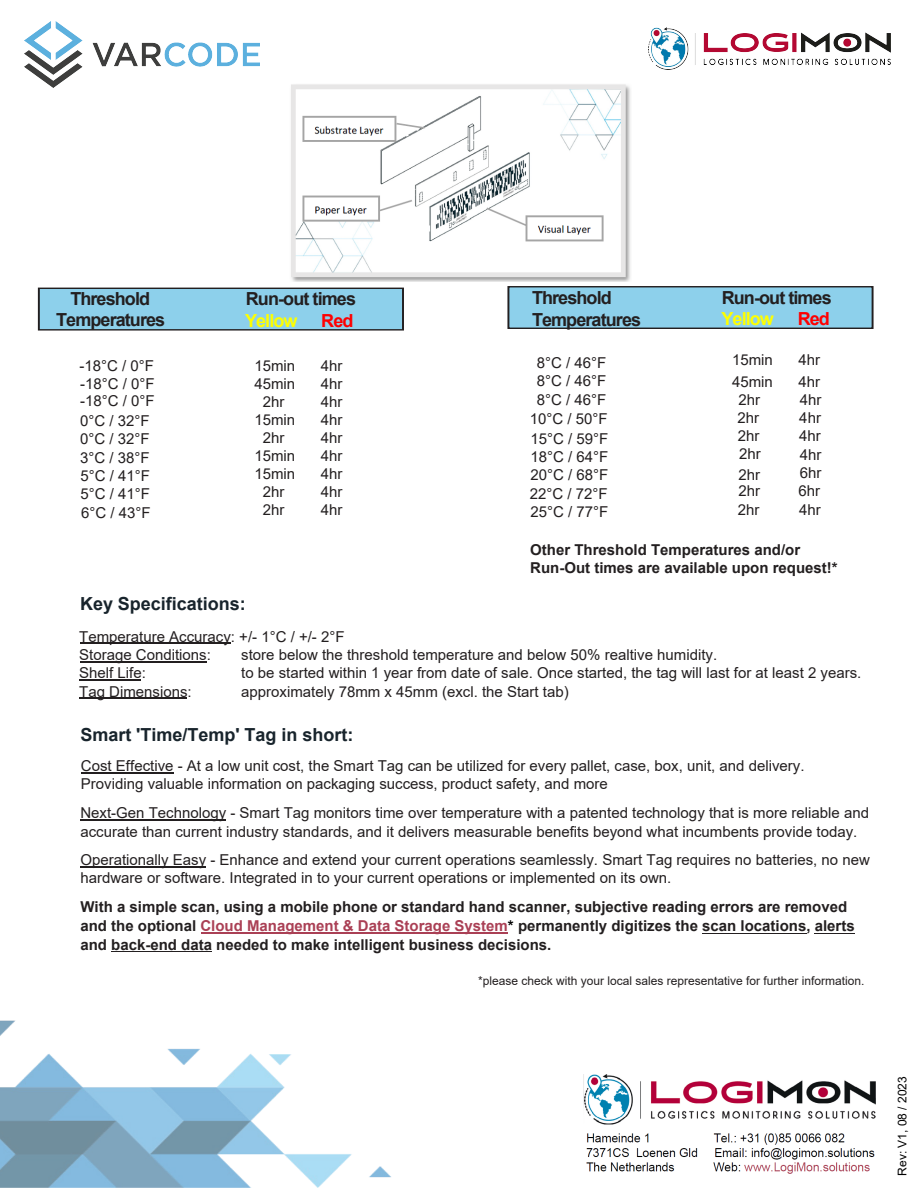
<style>
.page{position:relative;width:918px;height:1188px;background:#fff}
.page>*{position:absolute;margin:0;border:0;box-sizing:border-box;transform-origin:0 0}
.t1{font:700 18px/21.6px "Arial";letter-spacing:-.05em;color:#231f20}
.t2{font:700 18px "Arial";color:#18242c}
.t3{font:700 18px "Arial";letter-spacing:-.05em;color:#ff0}
.t4{font:700 18px "Arial";letter-spacing:-.05em;color:#f00}
.t5{font:15px/18.3px "Arial";color:#231f20}
.t6{font:700 15px/18.6px "Arial";color:#231f20}
.t7{font:12px "Arial";color:#231f20}
.t8{font:12px "Arial";color:#000}
.s1{color:#aa4055}
.s2{color:#000}
</style>
<div class="page">
<img style="left:0;top:1020px;width:391px;height:168px">
<img style="left:25px;top:22px;width:234px;height:65px">
<div style="left:38px;top:287px;width:366px;height:44px;background:#8dd0eb;border:2px solid #231f20"></div>
<hr style="left:81px;top:773px;width:93px;height:1px;background:#231f20">
<hr style="left:80px;top:820px;width:146px;height:1px;background:#231f20">
<hr style="left:111px;top:951px;width:101px;height:1px;background:#231f20">
<hr style="left:815px;top:933px;width:40px;height:1px;background:#231f20">
<hr style="left:702px;top:933px;width:104px;height:1px;background:#231f20">
<hr style="left:201px;top:932px;width:307px;height:1px;background:#aa4055">
<hr style="left:80px;top:867px;width:126px;height:1px;background:#231f20">
<img style="left:649px;top:27px;width:242px;height:42px">
<img style="left:291px;top:84px;width:340px;height:197px">
<img style="left:583px;top:1075px;width:293px;height:99px">
<div style="left:508px;top:286px;width:365px;height:43px;background:#8dd0eb;border:2px solid #231f20"></div>
<hr style="left:80px;top:698px;width:107px;height:1px;background:#231f20">
<hr style="left:80px;top:679px;width:61px;height:1px;background:#231f20">
<hr style="left:80px;top:661px;width:126px;height:1px;background:#231f20">
<hr style="left:80px;top:643px;width:150px;height:1px;background:#231f20">
<p class="t1" style="left:70px;top:288px;width:81px">Threshold</p>
<p class="t1" style="left:246px;top:288px;width:112px">Run-out times</p>
<p class="t1" style="left:56px;top:309px;width:111px">Temperatures</p>
<p class="t3" style="left:245px;top:308px;width:54px">Yellow</p>
<p class="t4" style="left:321px;top:308px;width:34px">Red</p>
<p class="t5" style="left:79px;top:357px;width:77px;line-height:17.4px;text-align:justify">-18°C / 0°F -18°C / 0°F -18°C / 0°F</p>
<p class="t5" style="left:80px;top:411px;width:72px;text-align:justify">0°C / 32°F 0°C / 32°F 3°C / 38°F 5°C / 41°F 5°C / 41°F 6°C / 43°F</p>
<p class="t5" style="left:254px;top:356px;width:42px">15min</p>
<p class="t5" style="left:321px;top:356px;width:23px">4hr</p>
<p class="t5" style="left:254px;top:374px;width:42px">45min</p>
<p class="t5" style="left:321px;top:374px;width:23px">4hr</p>
<p class="t5" style="left:263px;top:392px;width:23px">2hr</p>
<p class="t5" style="left:321px;top:392px;width:23px">4hr</p>
<p class="t5" style="left:254px;top:410px;width:42px">15min</p>
<p class="t5" style="left:321px;top:410px;width:23px">4hr</p>
<p class="t5" style="left:263px;top:428px;width:23px">2hr</p>
<p class="t5" style="left:321px;top:428px;width:23px">4hr</p>
<p class="t5" style="left:254px;top:446px;width:42px">15min</p>
<p class="t5" style="left:321px;top:446px;width:23px">4hr</p>
<p class="t5" style="left:254px;top:464px;width:42px">15min</p>
<p class="t5" style="left:321px;top:464px;width:23px">4hr</p>
<p class="t5" style="left:263px;top:482px;width:23px">2hr</p>
<p class="t5" style="left:321px;top:482px;width:23px">4hr</p>
<p class="t5" style="left:263px;top:500px;width:23px">2hr</p>
<p class="t5" style="left:321px;top:500px;width:23px">4hr</p>
<p class="t1" style="left:532px;top:287px;width:111px">Threshold<br>Temperatures</p>
<p class="t5" style="left:537px;top:354px;width:71px;text-align:justify">8°C / 46°F 8°C / 46°F 8°C / 46°F</p>
<p class="t5" style="left:530px;top:410px;width:79px">10°C / 50°F</p>
<p class="t5" style="left:530px;top:430px;width:80px;text-align:justify">15°C / 59°F 18°C / 64°F 20°C / 68°F 22°C / 72°F 25°C / 77°F</p>
<p class="t1" style="left:722px;top:287px;width:111px">Run-out times</p>
<p class="t3" style="left:721px;top:306px;width:54px">Yellow</p>
<p class="t4" style="left:798px;top:306px;width:34px">Red</p>
<p class="t5" style="left:732px;top:350px;width:42px">15min</p>
<p class="t5" style="left:799px;top:350px;width:23px">4hr</p>
<p class="t5" style="left:732px;top:372px;width:42px">45min</p>
<p class="t5" style="left:799px;top:372px;width:23px">4hr</p>
<p class="t5" style="left:737px;top:391px;width:24px;line-height:17.4px">2hr<br>2hr</p>
<p class="t5" style="left:799px;top:391px;width:24px">4hr<br>4hr</p>
<p class="t5" style="left:738px;top:426px;width:23px">2hr</p>
<p class="t5" style="left:799px;top:426px;width:23px">4hr</p>
<p class="t5" style="left:739px;top:445px;width:23px">2hr</p>
<p class="t5" style="left:800px;top:446px;width:23px">4hr</p>
<p class="t5" style="left:738px;top:466px;width:23px">2hr</p>
<p class="t5" style="left:800px;top:463px;width:23px">6hr</p>
<p class="t5" style="left:738px;top:482px;width:23px">2hr</p>
<p class="t5" style="left:799px;top:481px;width:23px">6hr</p>
<p class="t5" style="left:738px;top:500px;width:23px">2hr</p>
<p class="t5" style="left:799px;top:501px;width:23px">4hr</p>
<p class="t6" style="left:530px;top:541px;width:309px;line-height:18px">Other Threshold Temperatures and/or<br>Run-Out times are available upon request!*</p>
<p class="t2" style="left:80px;top:591px;width:167px">Key Specifications:</p>
<p class="t5" style="left:79px;top:627px;width:267px">Temperature Accuracy: +/- 1°C / +/- 2°F<br>Storage Conditions:</p>
<p class="t5" style="left:241px;top:645px;width:478px">store below the threshold temperature and below 50% realtive humidity.</p>
<p class="t5" style="left:79px;top:664px;width:68px">Shelf Life:</p>
<p class="t5" style="left:241px;top:664px;width:622px">to be started within 1 year from date of sale. Once started, the tag will last for at least 2 years.</p>
<p class="t5" style="left:79px;top:682px;width:114px">Tag Dimensions:</p>
<p class="t5" style="left:241px;top:682px;width:329px">approximately 78mm x 45mm (excl. the Start tab)</p>
<p class="t2" style="left:80px;top:722px;width:275px">Smart 'Time/Temp' Tag in short:</p>
<p class="t5" style="left:81px;top:757px;width:725px">Cost Effective - At a low unit cost, the Smart Tag can be utilized for every pallet, case, box, unit, and delivery.<br>Providing valuable information on packaging success, product safety, and more</p>
<p class="t5" style="left:80px;top:804px;width:790px;line-height:18.8px">Next-Gen Technology - Smart Tag monitors time over temperature with a patented technology that is more reliable and accurate than current industry standards, and it delivers measurable benefits beyond what incumbents provide today.</p>
<p class="t5" style="left:80px;top:851px;width:791px">Operationally Easy - Enhance and extend your current operations seamlessly. Smart Tag requires no batteries, no new hardware or software. Integrated in to your current operations or implemented on its own.</p>
<p class="t6" style="left:80px;top:898px;width:776px">With a simple scan, using a mobile phone or standard hand scanner, subjective reading errors are removed and the optional <span class="s1">Cloud Management &amp; Data Storage System</span><span class="s2">*</span> permanently digitizes the scan locations, alerts and back-end data needed to make intelligent business decisions.</p>
<p class="t7" style="left:478px;top:973px;width:388px">*please check with your local sales representative for further information.</p>
<p class="t8" style="left:894px;top:1176px;width:101px;rotate:-90deg">Rev: V1, 08 / 2023</p>
</div>
